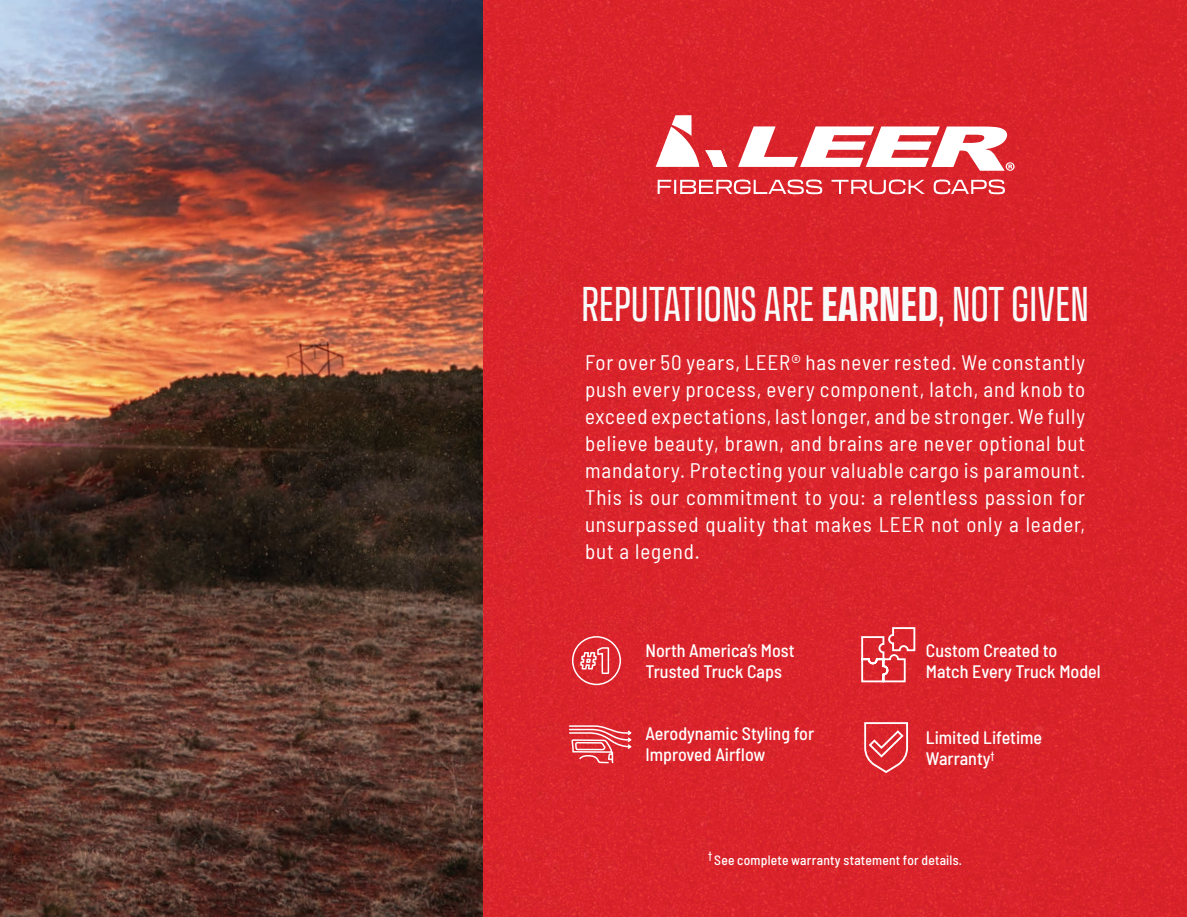
<style>
.page{position:relative;width:1187px;height:917px;background:#fff}
.page>*{position:absolute;margin:0;border:0;box-sizing:border-box;transform-origin:0 0}
.t1{font:condensed 48px "Transducer";color:#f9fbfb}
.t2{font:semi-condensed 21px/27px "Barlow";letter-spacing:.04em;color:#fff;text-align:justify}
.t3{font:500 semi-condensed 18px/21px "Barlow";color:#fff}
.t4{font:500 semi-condensed 13.5px "Barlow";letter-spacing:.015em;color:#fff}
.s1{font-weight:700}
</style>
<div class="page">
<img style="left:482px;top:0;width:704px;height:916px">
<img style="left:0;top:0;width:482px;height:916px">
<svg style="left:705px;top:150px;width:22px;height:17px"></svg>
<svg style="left:655px;top:115px;width:44px;height:52px"></svg>
<svg style="left:738px;top:126px;width:276px;height:45px"></svg>
<svg style="left:657px;top:179px;width:165px;height:15px"></svg>
<svg style="left:831px;top:179px;width:93px;height:15px"></svg>
<svg style="left:933px;top:179px;width:71px;height:15px"></svg>
<svg style="left:579px;top:646px;width:31px;height:29px"></svg>
<svg style="left:860px;top:626px;width:56px;height:57px;background:#e15056"></svg>
<svg style="left:863px;top:721px;width:45px;height:53px;background:#e14e54"></svg>
<svg style="left:568px;top:724px;width:64px;height:40px;background:#e3595f"></svg>
<div style="left:572px;top:636px;width:49px;height:49px;border:2px solid #fff;border-radius:50%"></div>
<h1 class="t1" style="left:581px;top:271px;width:509px">REPUTATIONS ARE <span class="s1">EARNED</span>, NOT GIVEN</h1>
<p class="t2" style="left:585px;top:347px;width:501px">For over 50 years, LEER® has never rested. We constantly push every process, every component, latch, and knob to exceed expectations, last longer, and be stronger. We fully believe beauty, brawn, and brains are never optional but mandatory. Protecting your valuable cargo is paramount.<br>This is our commitment to you: a relentless passion for unsurpassed quality that makes LEER not only a leader, but a legend.</p>
<p class="t3" style="left:645px;top:638px;width:151px">North America’s Most<br>Trusted Truck Caps</p>
<p class="t3" style="left:925px;top:638px;width:176px">Custom Created to<br>Match Every Truck Model</p>
<p class="t3" style="left:645px;top:721px;width:170px">Aerodynamic Styling for<br>Improved Airflow</p>
<p class="t3" style="left:925px;top:725px;width:118px">Limited Lifetime<br>Warranty<sup>†</sup></p>
<p class="t4" style="left:708px;top:849px;width:255px"><sup>†</sup> See complete warranty statement for details.</p>
</div>
